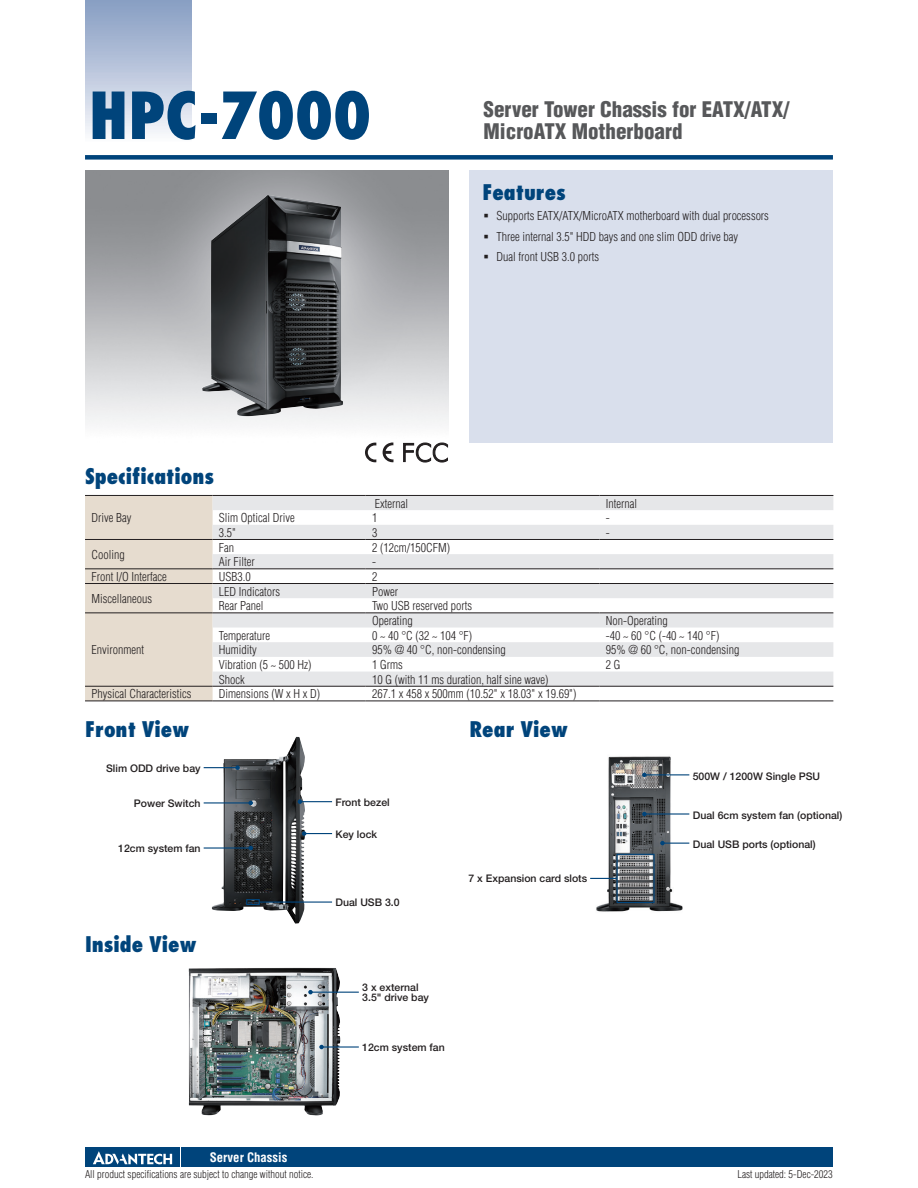
<style>
.page{position:relative;width:918px;height:1188px;background:#fff}
.page>*{position:absolute;margin:0;border:0;box-sizing:border-box;transform-origin:0 0}
.t1{font:800 condensed 63px "Futura";color:#00447b}
.t2{font:800 condensed 21px "Futura";color:#00447b}
.t3{font:900 condensed 21px/22.5px "Helvetica";color:#57585a}
.t4{font:700 condensed 12.75px "Helvetica";color:#fff}
.t5{font:300 condensed 12px/20.7px "Helvetica";color:#231f20}
.t6{font:500 10.5px/10.4px "Helvetica Neue";color:#231f20}
.t7{font:300 condensed 10.5px "Helvetica";color:#231f20}
</style>
<div class="page">
<div style="left:85px;top:155px;width:748px;height:5px;background:#00447b"></div>
<div style="left:85px;top:0;width:106px;height:143px;background:linear-gradient(to bottom,#849bc1,#f9fafc)"></div>
<div style="left:182px;top:1147px;width:651px;height:20px;background:#00447b"></div>
<div style="left:85px;top:1147px;width:95px;height:20px;background:#00447b"></div>
<svg style="left:93px;top:1151px;width:79px;height:14px"></svg>
<div style="left:470px;top:170px;width:363px;height:272px;background:#d9dfec"></div>
<svg style="left:365px;top:443px;width:11px;height:19px"></svg>
<svg style="left:383px;top:442px;width:10px;height:21px"></svg>
<svg style="left:403px;top:442px;width:45px;height:21px"></svg>
<div style="left:85px;top:496px;width:128px;height:205px;background:#e6dccf"></div>
<svg style="left:213px;top:496px;width:620px;height:190px;fill:#e6e7e9"></svg>
<hr style="left:85px;top:686px;width:128px;height:1px;background:#231f20">
<hr style="left:213px;top:686px;width:153px;height:1px;background:#231f20">
<hr style="left:366px;top:686px;width:234px;height:1px;background:#231f20">
<hr style="left:600px;top:686px;width:233px;height:1px;background:#231f20">
<hr style="left:85px;top:701px;width:128px;height:1px;background:#231f20">
<hr style="left:213px;top:701px;width:153px;height:1px;background:#231f20">
<hr style="left:366px;top:701px;width:234px;height:1px;background:#231f20">
<hr style="left:600px;top:701px;width:233px;height:1px;background:#231f20">
<hr style="left:85px;top:495px;width:128px;height:1px;background:#231f20">
<hr style="left:213px;top:495px;width:153px;height:1px;background:#231f20">
<hr style="left:366px;top:495px;width:234px;height:1px;background:#231f20">
<hr style="left:600px;top:495px;width:233px;height:1px;background:#231f20">
<hr style="left:85px;top:539px;width:128px;height:1px;background:#231f20">
<hr style="left:213px;top:539px;width:153px;height:1px;background:#231f20">
<hr style="left:366px;top:539px;width:234px;height:1px;background:#231f20">
<hr style="left:600px;top:539px;width:233px;height:1px;background:#231f20">
<hr style="left:85px;top:568px;width:128px;height:1px;background:#231f20">
<hr style="left:213px;top:568px;width:153px;height:1px;background:#231f20">
<hr style="left:366px;top:568px;width:234px;height:1px;background:#231f20">
<hr style="left:600px;top:568px;width:233px;height:1px;background:#231f20">
<hr style="left:85px;top:583px;width:128px;height:1px;background:#231f20">
<hr style="left:213px;top:583px;width:153px;height:1px;background:#231f20">
<hr style="left:366px;top:583px;width:234px;height:1px;background:#231f20">
<hr style="left:600px;top:583px;width:233px;height:1px;background:#231f20">
<hr style="left:85px;top:612px;width:128px;height:1px;background:#231f20">
<hr style="left:213px;top:612px;width:153px;height:1px;background:#231f20">
<hr style="left:366px;top:612px;width:234px;height:1px;background:#231f20">
<hr style="left:600px;top:612px;width:233px;height:1px;background:#231f20">
<img style="left:202px;top:195px;width:141px;height:221px">
<img style="left:212px;top:737px;width:92px;height:187px">
<img style="left:590px;top:756px;width:100px;height:156px">
<img style="left:189px;top:968px;width:151px;height:148px">
<hr style="left:204px;top:767px;width:34px;height:1px;background:#00447b">
<svg style="left:235px;top:765px;width:5px;height:5px"></svg>
<hr style="left:204px;top:802px;width:47px;height:2px;background:#00447b">
<svg style="left:248px;top:801px;width:5px;height:4px"></svg>
<hr style="left:204px;top:847px;width:47px;height:2px;background:#00447b">
<svg style="left:248px;top:846px;width:5px;height:4px"></svg>
<hr style="left:300px;top:801px;width:32px;height:1px;background:#00447b">
<svg style="left:298px;top:799px;width:4px;height:5px"></svg>
<hr style="left:311px;top:992px;width:48px;height:1px;background:#00447b">
<svg style="left:308px;top:990px;width:5px;height:4px"></svg>
<hr style="left:322px;top:1046px;width:37px;height:2px;background:#00447b">
<svg style="left:319px;top:1045px;width:5px;height:4px"></svg>
<hr style="left:644px;top:774px;width:45px;height:1px;background:#00447b">
<svg style="left:642px;top:773px;width:5px;height:4px"></svg>
<hr style="left:644px;top:813px;width:45px;height:2px;background:#00447b">
<svg style="left:642px;top:812px;width:5px;height:4px"></svg>
<svg style="left:660px;top:841px;width:29px;height:4px"></svg>
<svg style="left:302px;top:831px;width:30px;height:5px"></svg>
<hr style="left:259px;top:902px;width:73px;height:1px;background:#00447b">
<div style="left:246px;top:899px;width:14px;height:6px;border:1px solid #00447b"></div>
<div style="left:617px;top:854px;width:38px;height:49px;border:1px solid #00447b"></div>
<svg style="left:590px;top:878px;width:27px;height:1px"></svg>
<h1 class="t1" style="left:89px;top:76px;width:284px">HPC-7000</h1>
<h2 class="t3" style="left:484px;top:98px;width:307px">Server Tower Chassis for EATX/ATX/<br>MicroATX Motherboard</h2>
<h2 class="t2" style="left:482px;top:179px;width:85px">Features</h2>
<p class="t5" style="left:496px;top:205px;width:274px">Supports EATX/ATX/MicroATX motherboard with dual processors<br>Three internal 3.5" HDD bays and one slim ODD drive bay<br>Dual front USB 3.0 ports</p>
<h2 class="t2" style="left:85px;top:463px;width:131px">Specifications</h2>
<p class="t5" style="left:91px;top:507px;width:42px">Drive Bay</p>
<p class="t5" style="left:375px;top:493px;width:35px">External</p>
<p class="t5" style="left:606px;top:493px;width:33px">Internal</p>
<p class="t5" style="left:219px;top:507px;width:77px">Slim Optical Drive</p>
<p class="t5" style="left:372px;top:507px;width:7px">1</p>
<p class="t5" style="left:606px;top:507px;width:5px">-</p>
<p class="t5" style="left:219px;top:522px;width:19px">3.5"</p>
<p class="t5" style="left:372px;top:522px;width:7px">3</p>
<p class="t5" style="left:606px;top:522px;width:5px">-</p>
<p class="t5" style="left:91px;top:544px;width:35px">Cooling</p>
<p class="t5" style="left:219px;top:537px;width:17px">Fan</p>
<p class="t5" style="left:372px;top:537px;width:79px">2 (12cm/150CFM)</p>
<p class="t5" style="left:219px;top:552px;width:37px">Air Filter</p>
<p class="t5" style="left:372px;top:552px;width:5px">-</p>
<p class="t5" style="left:91px;top:566px;width:77px">Front I/O Interface</p>
<p class="t5" style="left:219px;top:566px;width:33px">USB3.0</p>
<p class="t5" style="left:372px;top:566px;width:7px">2</p>
<p class="t5" style="left:91px;top:588px;width:62px">Miscellaneous</p>
<p class="t5" style="left:219px;top:581px;width:63px">LED Indicators</p>
<p class="t5" style="left:372px;top:581px;width:28px">Power</p>
<p class="t5" style="left:219px;top:596px;width:46px">Rear Panel</p>
<p class="t5" style="left:372px;top:596px;width:101px">Two USB reserved ports</p>
<p class="t5" style="left:91px;top:640px;width:54px">Environment</p>
<p class="t5" style="left:372px;top:610px;width:42px">Operating</p>
<p class="t5" style="left:606px;top:610px;width:63px">Non-Operating</p>
<p class="t5" style="left:219px;top:625px;width:53px">Temperature</p>
<p class="t5" style="left:372px;top:625px;width:102px">0 ~ 40 °C (32 ~ 104 °F)</p>
<p class="t5" style="left:606px;top:625px;width:115px">-40 ~ 60 °C (-40 ~ 140 °F)</p>
<p class="t5" style="left:219px;top:640px;width:39px">Humidity</p>
<p class="t5" style="left:372px;top:640px;width:135px">95% @ 40 °C, non-condensing</p>
<p class="t5" style="left:606px;top:640px;width:135px">95% @ 60 °C, non-condensing</p>
<p class="t5" style="left:219px;top:654px;width:94px">Vibration (5 ~ 500 Hz)</p>
<p class="t5" style="left:372px;top:654px;width:32px">1 Grms</p>
<p class="t5" style="left:606px;top:654px;width:16px">2 G</p>
<p class="t5" style="left:219px;top:669px;width:27px">Shock</p>
<p class="t5" style="left:372px;top:669px;width:178px">10 G (with 11 ms duration, half sine wave)</p>
<p class="t5" style="left:91px;top:684px;width:101px">Physical Characteristics</p>
<p class="t5" style="left:219px;top:684px;width:103px">Dimensions (W x H x D)</p>
<p class="t5" style="left:372px;top:684px;width:206px">267.1 x 458 x 500mm (10.52" x 18.03" x 19.69")</p>
<h2 class="t2" style="left:85px;top:716px;width:106px">Front View</h2>
<h2 class="t2" style="left:470px;top:716px;width:100px">Rear View</h2>
<p class="t6" style="left:106px;top:763px;width:96px">Slim ODD drive bay</p>
<p class="t6" style="left:134px;top:798px;width:68px">Power Switch</p>
<p class="t6" style="left:118px;top:843px;width:84px">12cm system fan</p>
<h2 class="t2" style="left:85px;top:931px;width:113px">Inside View</h2>
<p class="t4" style="left:210px;top:1150px;width:79px">Server Chassis</p>
<p class="t6" style="left:336px;top:797px;width:56px">Front bezel</p>
<p class="t6" style="left:336px;top:829px;width:43px">Key lock</p>
<p class="t6" style="left:336px;top:897px;width:66px">Dual USB 3.0</p>
<p class="t6" style="left:469px;top:873px;width:120px">7 x Expansion card slots</p>
<p class="t6" style="left:362px;top:982px;width:68px">3 x external<br>3.5" drive bay</p>
<p class="t6" style="left:362px;top:1042px;width:84px">12cm system fan</p>
<p class="t6" style="left:693px;top:771px;width:129px">500W / 1200W Single PSU</p>
<p class="t6" style="left:693px;top:810px;width:151px">Dual 6cm system fan (optional)</p>
<p class="t6" style="left:693px;top:839px;width:124px">Dual USB ports (optional)</p>
<p class="t7" style="left:85px;top:1167px;width:230px">All product specifications are subject to change without notice.</p>
<p class="t7" style="left:737px;top:1167px;width:97px">Last updated: 5-Dec-2023</p>
</div>
